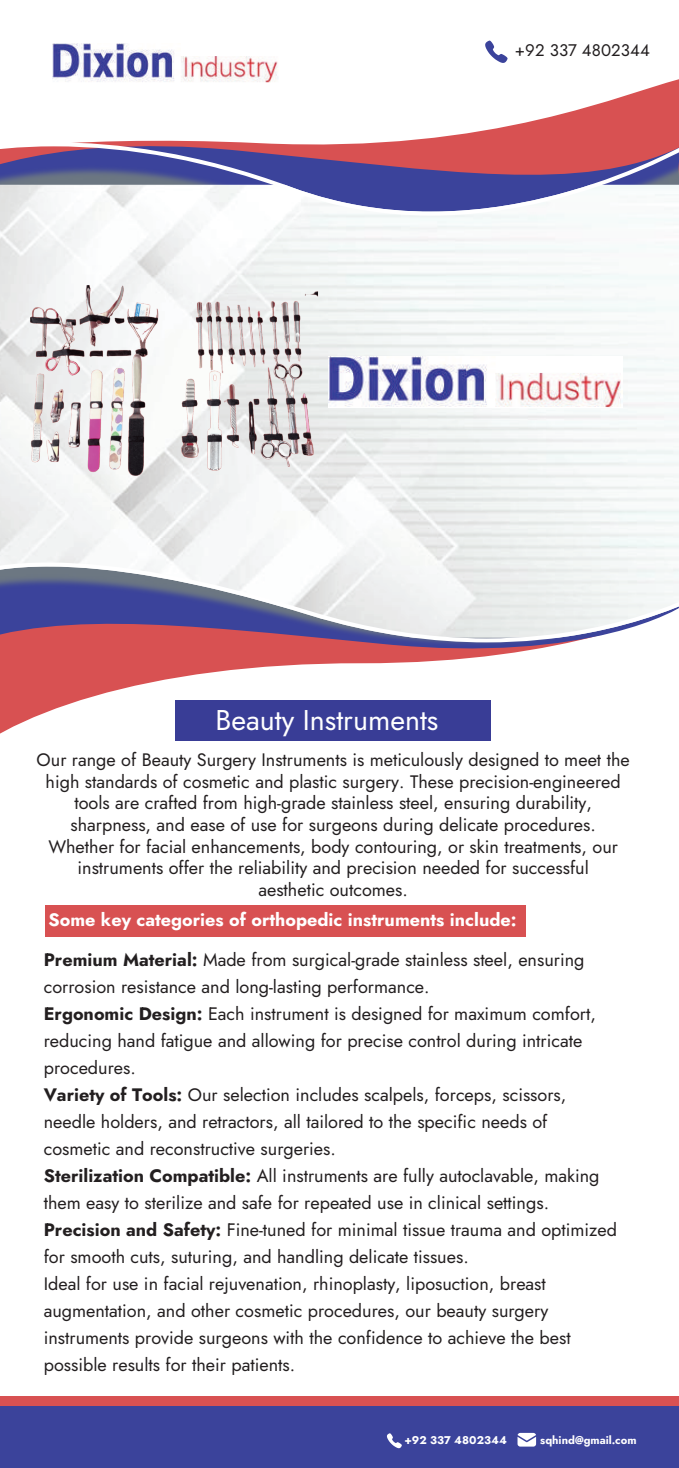
<style>
.page{position:relative;width:679px;height:1468px;background:#fff}
.page>*{position:absolute;margin:0;border:0;box-sizing:border-box;transform-origin:0 0}
.t1{font:28.5px "Jost";color:#fff}
.t2{font:18px/27px "Jost";color:#231f20;text-align:center}
.t3{font:700 18px "Jost";color:#fff}
.t4{font:16.8px "Jost";color:#231f20}
.t5{font:700 11.2px "Jost";color:#fff}
.s1{font-weight:700}
</style>
<div class="page">
<img style="left:52px;top:43px;width:226px;height:35px">
<svg style="left:0;top:676px;width:491px;height:65px"></svg>
<svg style="left:52px;top:78px;width:627px;height:45px"></svg>
<img style="left:0;top:642px;width:571px;height:34px">
<svg style="left:0;top:123px;width:679px;height:519px;fill:#f2f4f4"></svg>
<img style="left:328px;top:357px;width:294px;height:51px">
<svg style="left:485px;top:41px;width:22px;height:22px"></svg>
<div style="left:45px;top:905px;width:480px;height:32px;background:#d85152"></div>
<div style="left:0;top:1406px;width:679px;height:62px;background:#3b439b"></div>
<svg style="left:517px;top:1432px;width:19px;height:14px"></svg>
<svg style="left:387px;top:1433px;width:15px;height:15px"></svg>
<div style="left:0;top:1396px;width:679px;height:10px;background:#d85152"></div>
<img style="left:22px;top:276px;width:296px;height:204px">
<p class="t4" style="left:515px;top:38px;width:137px">+92 337 4802344</p>
<h1 class="t1" style="left:215px;top:700px;width:224px">Beauty Instruments</h1>
<p class="t2" style="left:37px;top:749px;width:594px;line-height:21.6px">Our range of Beauty Surgery Instruments is meticulously designed to meet the high standards of cosmetic and plastic surgery. These precision-engineered tools are crafted from high-grade stainless steel, ensuring durability, sharpness, and ease of use for surgeons during delicate procedures.<br>Whether for facial enhancements, body contouring, or skin treatments, our instruments offer the reliability and precision needed for successful<br>aesthetic outcomes.</p>
<p class="t3" style="left:49px;top:907px;width:469px">Some key categories of orthopedic instruments include:</p>
<p class="t2" style="left:44px;top:946px;width:574px;text-align:left"><span class="s1">Premium Material:</span> Made from surgical-grade stainless steel, ensuring corrosion resistance and long-lasting performance.<br><span class="s1">Ergonomic Design:</span> Each instrument is designed for maximum comfort, reducing hand fatigue and allowing for precise control during intricate procedures.<br><span class="s1">Variety of Tools:</span> Our selection includes scalpels, forceps, scissors, needle holders, and retractors, all tailored to the specific needs of cosmetic and reconstructive surgeries.<br><span class="s1">Sterilization Compatible:</span> All instruments are fully autoclavable, making them easy to sterilize and safe for repeated use in clinical settings.<br><span class="s1">Precision and Safety:</span> Fine-tuned for minimal tissue trauma and optimized for smooth cuts, suturing, and handling delicate tissues.<br>Ideal for use in facial rejuvenation, rhinoplasty, liposuction, breast augmentation, and other cosmetic procedures, our beauty surgery instruments provide surgeons with the confidence to achieve the best possible results for their patients.</p>
<p class="t5" style="left:404px;top:1432px;width:104px">+92 337 4802344</p>
<p class="t5" style="left:540px;top:1432px;width:98px">sqhind@gmail.com</p>
</div>
